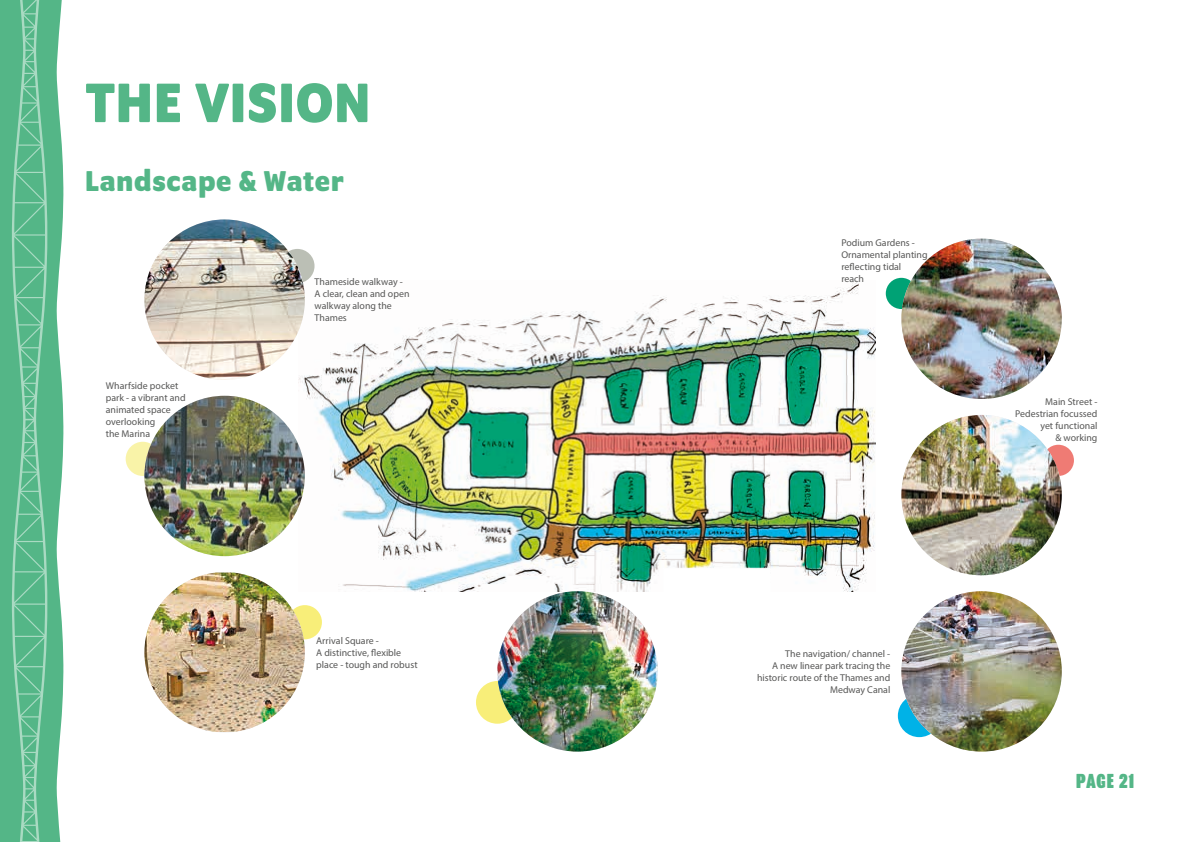
<style>
.page{position:relative;width:1191px;height:842px;background:#fff}
.page>*{position:absolute;margin:0;border:0;box-sizing:border-box;transform-origin:0 0}
.t1{font:700 60px "Program OT";letter-spacing:.015em;color:#54b687}
.t2{font:700 31px "Program OT";letter-spacing:.02em;color:#54b687}
.t3{font:900 22px "Program Nar OT";letter-spacing:.045em;color:#54b687}
.t4{font:9.9px/11.9px "Myriad Pro";color:#575756}
</style>
<div class="page">
<svg style="left:0;top:0;width:64px;height:842px;fill:#54b687"></svg>
<svg style="left:12px;top:0;width:35px;height:842px"></svg>
<img style="left:298px;top:281px;width:577px;height:310px">
<div style="left:280px;top:249px;width:34px;height:34px;background:#bbbfb5;border-radius:50%"></div>
<div style="left:126px;top:442px;width:34px;height:34px;background:#f9f3a8;border-radius:50%"></div>
<div style="left:288px;top:605px;width:34px;height:34px;background:#f8ee79;border-radius:50%"></div>
<div style="left:476px;top:681px;width:43px;height:43px;background:#f8ee79;border-radius:50%"></div>
<div style="left:898px;top:694px;width:42px;height:43px;background:#00b2e7;border-radius:50%"></div>
<div style="left:1042px;top:445px;width:32px;height:31px;background:#ef7b74;border-radius:50%"></div>
<div style="left:885px;top:278px;width:32px;height:31px;background:#00a275;border-radius:50%"></div>
<img style="left:144px;top:219px;width:161px;height:161px;border-radius:80px">
<img style="left:144px;top:396px;width:161px;height:160px;border-radius:80px">
<img style="left:144px;top:573px;width:161px;height:159px">
<img style="left:497px;top:591px;width:161px;height:161px;border-radius:80px">
<img style="left:901px;top:239px;width:160px;height:160px;border-radius:80px">
<img style="left:901px;top:415px;width:160px;height:160px;border-radius:80px">
<img style="left:901px;top:591px;width:160px;height:161px;border-radius:80px">
<div style="left:663px;top:568px;width:107px;height:28px;background:#fff"></div>
<h1 class="t1" style="left:85px;top:68px;width:287px">THE VISION</h1>
<h2 class="t2" style="left:85px;top:163px;width:260px">Landscape &amp; Water</h2>
<p class="t4" style="left:106px;top:380px;width:81px">Wharfside pocket park - a vibrant and animated space overlooking<br>the Marina</p>
<p class="t4" style="left:314px;top:276px;width:97px">Thameside walkway -<br>A clear, clean and open walkway along the<br>Thames</p>
<p class="t4" style="left:316px;top:635px;width:103px">Arrival Square -<br>A distinctive, flexible place - tough and robust</p>
<p class="t4" style="left:841px;top:237px;width:88px">Podium Gardens -<br>Ornamental planting reflecting tidal<br>reach</p>
<p class="t4" style="left:757px;top:648px;width:135px;text-align:right">The navigation/ channel -<br>A new linear park tracing the historic route of the Thames and<br>Medway Canal</p>
<p class="t4" style="left:1015px;top:396px;width:84px;text-align:right">Main Street -<br>Pedestrian focussed yet functional<br>&amp; working</p>
<h3 class="t3" style="left:1076px;top:768px;width:59px">PAGE 21</h3>
</div>
